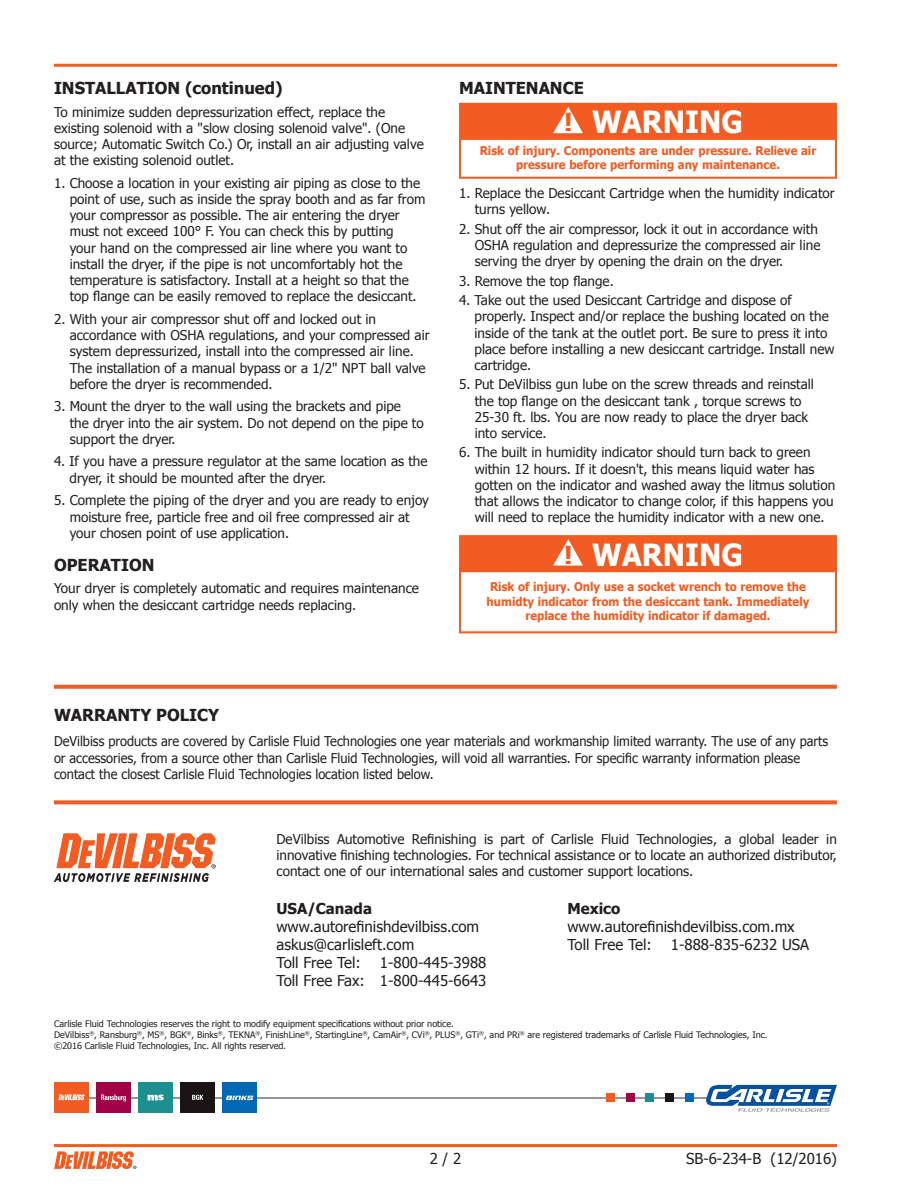
<style>
.page{position:relative;width:918px;height:1188px;background:#fff}
.page>*{position:absolute;margin:0;border:0;box-sizing:border-box;transform-origin:0 0}
.t1{font:700 30.45px "Tahoma";color:#fff;scale:.95 1}
.t2{font:700 16.5px "Tahoma";color:#231f20}
.t3{font:15px/18px "Tahoma";color:#231f20}
.t4{font:13.5px/16.2px "Tahoma";color:#231f20}
.t5{font:13.5px/16.2px "Tahoma";color:#231f20;scale:.95 1}
.t6{font:700 12px/14.4px "Tahoma";color:#f25b21;text-align:center;scale:.95 1}
.t7{font:9px "Tahoma";color:#231f20}
.s1{font-size:24.75px;color:#f25b21}
.s2{font-weight:700}
</style>
<div class="page">
<hr style="left:54px;top:64px;width:783px;height:3px;background:#f25b21">
<hr style="left:54px;top:1144px;width:783px;height:3px;background:#f25b21">
<svg style="left:54px;top:1151px;width:82px;height:18px"></svg>
<div style="left:459px;top:138px;width:378px;height:41px;border:2px solid #f25b21"></div>
<div style="left:460px;top:104px;width:376px;height:34px;background:#f25b21"></div>
<svg style="left:553px;top:107px;width:30px;height:26px"></svg>
<div style="left:459px;top:103px;width:378px;height:36px;border:2px solid #f25b21"></div>
<div style="left:459px;top:570px;width:378px;height:63px;border:2px solid #f25b21"></div>
<div style="left:460px;top:536px;width:376px;height:35px;background:#f25b21"></div>
<svg style="left:553px;top:539px;width:30px;height:27px"></svg>
<div style="left:459px;top:535px;width:378px;height:37px;border:2px solid #f25b21"></div>
<svg style="left:54px;top:833px;width:162px;height:49px"></svg>
<hr style="left:65px;top:1097px;width:665px;height:1px;background:#939598">
<svg style="left:704px;top:1084px;width:133px;height:28px"></svg>
<div style="left:606px;top:1093px;width:9px;height:9px;background:#f25b21"></div>
<div style="left:626px;top:1093px;width:8px;height:9px;background:#a30146"></div>
<div style="left:646px;top:1093px;width:8px;height:9px;background:#1c9091"></div>
<div style="left:665px;top:1093px;width:9px;height:9px;background:#1a1415"></div>
<div style="left:685px;top:1093px;width:9px;height:9px;background:#0168b3"></div>
<div style="left:181px;top:1082px;width:34px;height:31px;background:#1a1415"></div>
<svg style="left:192px;top:1095px;width:11px;height:5px"></svg>
<div style="left:223px;top:1082px;width:34px;height:31px;background:#0168b3"></div>
<svg style="left:226px;top:1096px;width:27px;height:4px"></svg>
<div style="left:96px;top:1082px;width:35px;height:31px;background:#a30146"></div>
<svg style="left:101px;top:1095px;width:25px;height:7px"></svg>
<div style="left:54px;top:1082px;width:35px;height:31px;background:#f25b21"></div>
<svg style="left:58px;top:1094px;width:27px;height:6px"></svg>
<div style="left:138px;top:1082px;width:35px;height:31px;background:#1c9091"></div>
<svg style="left:148px;top:1095px;width:16px;height:5px"></svg>
<svg style="left:54px;top:685px;width:783px;height:4px;background:#f2642e"></svg>
<svg style="left:54px;top:800px;width:783px;height:4px;background:#f36a36"></svg>
<p class="t2" style="left:54px;top:76px;width:230px">INSTALLATION (continued)</p>
<p class="t4" style="left:54px;top:103px;width:371px">To minimize sudden depressurization effect, replace the existing solenoid with a "slow closing solenoid valve". (One source; Automatic Switch Co.) Or, install an air adjusting valve at the existing solenoid outlet.</p>
<p class="t4" style="left:70px;top:174px;width:357px;text-indent:-16px">1. Choose a location in your existing air piping as close to the point of use, such as inside the spray booth and as far from your compressor as possible. The air entering the dryer must not exceed 100° F. You can check this by putting<br>your hand on the compressed air line where you want to install the dryer, if the pipe is not uncomfortably hot the temperature is satisfactory. Install at a height so that the top flange can be easily removed to replace the desiccant.</p>
<p class="t4" style="left:70px;top:310px;width:362px;text-indent:-16px">2. With your air compressor shut off and locked out in accordance with OSHA regulations, and your compressed air system depressurized, install into the compressed air line.<br>The installation of a manual bypass or a 1/2" NPT ball valve before the dryer is recommended.</p>
<p class="t4" style="left:70px;top:398px;width:356px;text-indent:-16px">3. Mount the dryer to the wall using the brackets and pipe<br>the dryer into the air system. Do not depend on the pipe to support the dryer.</p>
<p class="t4" style="left:70px;top:453px;width:359px;text-indent:-16px">4. If you have a pressure regulator at the same location as the dryer, it should be mounted after the dryer.</p>
<p class="t4" style="left:70px;top:492px;width:361px;text-indent:-16px">5. Complete the piping of the dryer and you are ready to enjoy moisture free, particle free and oil free compressed air at your chosen point of use application.</p>
<p class="t2" style="left:54px;top:553px;width:102px">OPERATION</p>
<p class="t4" style="left:54px;top:580px;width:367px">Your dryer is completely automatic and requires maintenance only when the desiccant cartridge needs replacing.</p>
<p class="t2" style="left:459px;top:76px;width:126px">MAINTENANCE</p>
<p class="t1" style="left:564px;top:101px;width:190px"><span class="s1">!</span> WARNING</p>
<p class="t6" style="left:480px;top:143px;width:356px">Risk of injury. Components are under pressure. Relieve air pressure before performing any maintenance.</p>
<p class="t4" style="left:475px;top:185px;width:362px;text-indent:-16px">1. Replace the Desiccant Cartridge when the humidity indicator turns yellow.</p>
<p class="t4" style="left:475px;top:220px;width:347px;text-indent:-16px">2. Shut off the air compressor, lock it out in accordance with<br>OSHA regulation and depressurize the compressed air line serving the dryer by opening the drain on the dryer.</p>
<p class="t4" style="left:459px;top:272px;width:156px">3. Remove the top flange.</p>
<p class="t4" style="left:475px;top:291px;width:361px;text-indent:-16px">4. Take out the used Desiccant Cartridge and dispose of properly. Inspect and/or replace the bushing located on the inside of the tank at the outlet port. Be sure to press it into place before installing a new desiccant cartridge. Install new cartridge.</p>
<p class="t4" style="left:475px;top:376px;width:341px;text-indent:-16px">5. Put DeVilbiss gun lube on the screw threads and reinstall the top flange on the desiccant tank , torque screws to 25-30 ft. lbs. You are now ready to place the dryer back into service.</p>
<p class="t4" style="left:475px;top:444px;width:362px;text-indent:-16px">6. The built in humidity indicator should turn back to green within 12 hours. If it doesn't, this means liquid water has gotten on the indicator and washed away the litmus solution that allows the indicator to change color, if this happens you will need to replace the humidity indicator with a new one.</p>
<p class="t1" style="left:564px;top:533px;width:190px"><span class="s1">!</span> WARNING</p>
<p class="t6" style="left:487px;top:579px;width:341px">Risk of injury. Only use a socket wrench to remove the humidty indicator from the desiccant tank. Immediately replace the humidity indicator if damaged.</p>
<p class="t2" style="left:54px;top:704px;width:167px">WARRANTY POLICY</p>
<p class="t5" style="left:54px;top:733px;width:816px">DeVilbiss products are covered by Carlisle Fluid Technologies one year materials and workmanship limited warranty. The use of any parts or accessories, from a source other than Carlisle Fluid Technologies, will void all warranties. For specific warranty information please contact the closest Carlisle Fluid Technologies location listed below.</p>
<p class="t4" style="left:276px;top:830px;width:562px;text-align:justify">DeVilbiss Automotive Refinishing is part of Carlisle Fluid Technologies, a global leader in innovative finishing technologies. For technical assistance or to locate an authorized distributor, contact one of our international sales and customer support locations.</p>
<p class="t3" style="left:276px;top:899px;width:204px"><span class="s2">USA/Canada </span>www.autorefinishdevilbiss.com askus@carlisleft.com<br>Toll Free Tel:</p>
<p class="t3" style="left:276px;top:953px;width:211px;text-align:right">1-800-445-3988<br>Toll Free Fax: 1-800-445-6643</p>
<p class="t3" style="left:567px;top:899px;width:229px"><span class="s2">Mexico </span>www.autorefinishdevilbiss.com.mx<br>Toll Free Tel:</p>
<p class="t3" style="left:671px;top:935px;width:140px">1-888-835-6232 USA</p>
<p class="t7" style="left:54px;top:1018px;width:401px">Carlisle Fluid Technologies reserves the right to modify equipment specifications without prior notice.</p>
<p class="t7" style="left:54px;top:1029px;width:715px">DeVilbiss<sup>®</sup>, Ransburg<sup>®</sup>, MS<sup>®</sup>, BGK<sup>®</sup>, Binks<sup>®</sup>, TEKNA<sup>®</sup>, FinishLine<sup>®</sup>, StartingLine<sup>®</sup>, CamAir<sup>®</sup>, CVi<sup>®</sup>, PLUS<sup>®</sup>, GTi<sup>®</sup>, and PRi<sup>®</sup> are registered trademarks of Carlisle Fluid Technologies, Inc.</p>
<p class="t7" style="left:54px;top:1039px;width:234px">©2016 Carlisle Fluid Technologies, Inc. All rights reserved.</p>
<p class="t3" style="left:430px;top:1149px;width:33px">2 / 2</p>
<p class="t3" style="left:686px;top:1149px;width:152px">SB-6-234-B (12/2016)</p>
</div>
